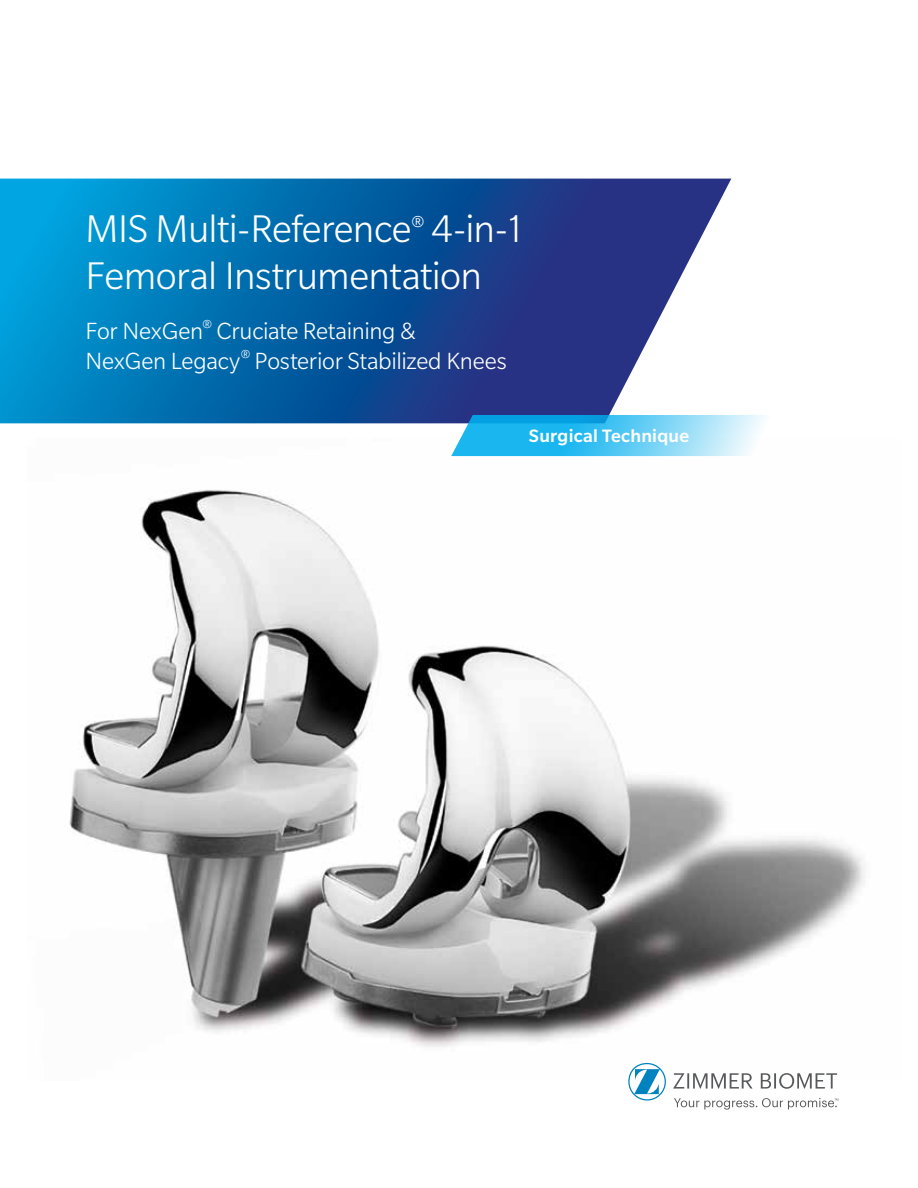
<style>
.page{position:relative;width:918px;height:1188px;background:#fff}
.page>*{position:absolute;margin:0;border:0;box-sizing:border-box;transform-origin:0 0}
.t1{font:300 42px/46.5px "Slate Pro";letter-spacing:-.015em;color:#fff}
.t2{font:300 25.5px/30px "Slate Pro";letter-spacing:-.01em;color:#fff}
.t3{font:500 19.5px "Slate Pro";letter-spacing:.015em;color:#fff}
</style>
<div class="page">
<img style="left:69px;top:456px;width:796px;height:619px">
<svg style="left:673px;top:1073px;width:164px;height:16px"></svg>
<svg style="left:628px;top:1063px;width:38px;height:38px"></svg>
<svg style="left:674px;top:1098px;width:164px;height:12px"></svg>
<svg style="left:0;top:179px;width:731px;height:244px;background:#1f6bab"></svg>
<svg style="left:451px;top:416px;width:314px;height:40px;background:#60c9f2"></svg>
<h1 class="t1" style="left:86px;top:206px;width:441px">MIS Multi-Reference<sup>®</sup> 4-in-1<br>Femoral Instrumentation</h1>
<p class="t2" style="left:85px;top:316px;width:423px">For NexGen<sup>®</sup> Cruciate Retaining &amp;<br>NexGen Legacy<sup>®</sup> Posterior Stabilized Knees</p>
<p class="t3" style="left:529px;top:426px;width:162px">Surgical Technique</p>
</div>
